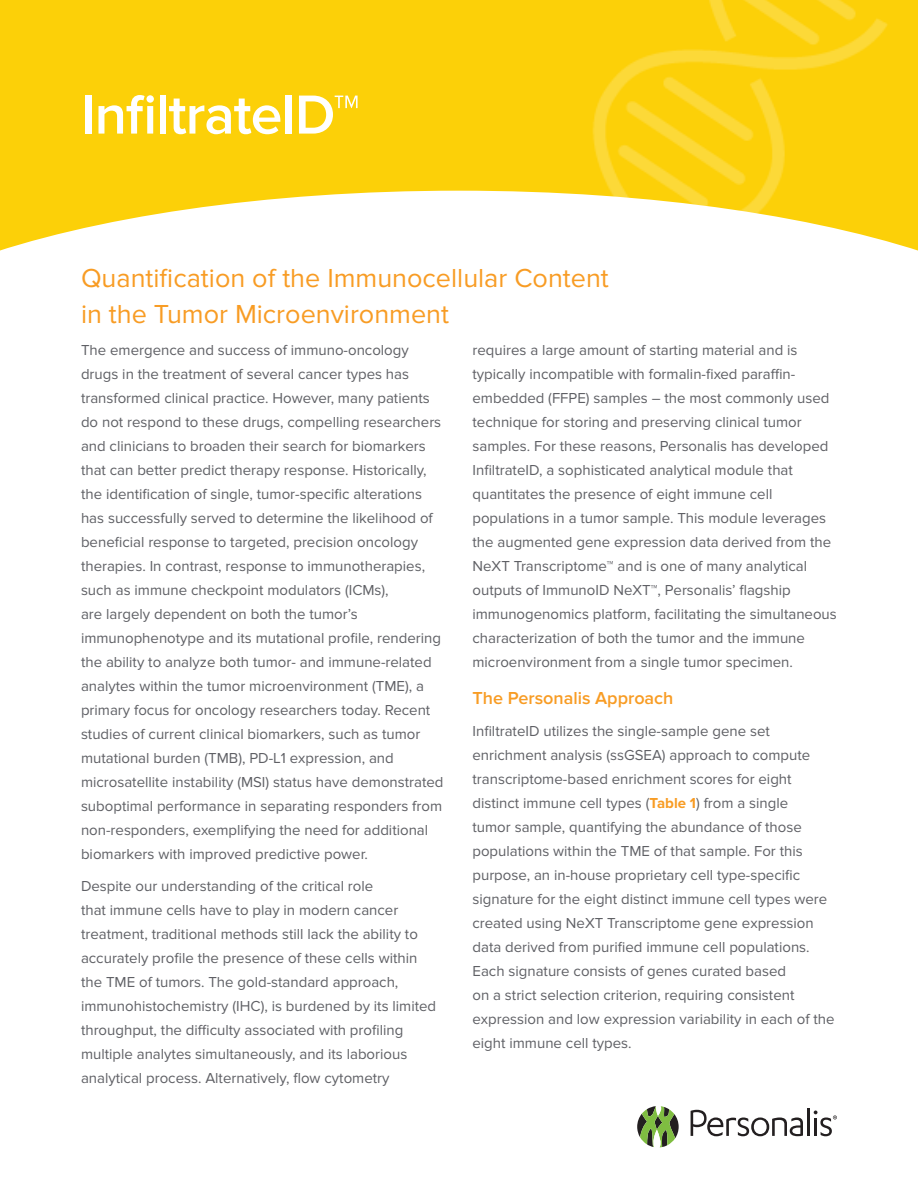
<style>
.page{position:relative;width:918px;height:1188px;background:#fff}
.page>*{position:absolute;margin:0;border:0;box-sizing:border-box;transform-origin:0 0}
.t1{font:600 57px "Proxima Nova";letter-spacing:-.02em;color:#fff}
.t2{font:27px/36px "Proxima Nova";color:#f89c24}
.t3{font:600 18px "Proxima Nova";color:#f89c24}
.t4{font:15px/24px "Proxima Nova";color:#5f6065}
.s1{font-weight:700;color:#f89c24}
</style>
<div class="page">
<hr style="left:807px;top:1108px;width:3px;height:28px;background:#231f20">
<svg style="left:691px;top:1110px;width:112px;height:26px"></svg>
<svg style="left:814px;top:1111px;width:23px;height:25px"></svg>
<svg style="left:637px;top:1106px;width:42px;height:41px"></svg>
<img style="left:10px;top:0;width:908px;height:251px">
<h1 class="t1" style="left:81px;top:82px;width:280px">InfiltrateID™</h1>
<h2 class="t2" style="left:81px;top:261px;width:529px">Quantification of the Immunocellular Content in the Tumor Microenvironment</h2>
<p class="t4" style="left:81px;top:338px;width:364px">The emergence and success of immuno-oncology drugs in the treatment of several cancer types has transformed clinical practice. However, many patients do not respond to these drugs, compelling researchers and clinicians to broaden their search for biomarkers that can better predict therapy response. Historically, the identification of single, tumor-specific alterations has successfully served to determine the likelihood of beneficial response to targeted, precision oncology therapies. In contrast, response to immunotherapies, such as immune checkpoint modulators (ICMs),<br>are largely dependent on both the tumor’s immunophenotype and its mutational profile, rendering the ability to analyze both tumor- and immune-related analytes within the tumor microenvironment (TME), a primary focus for oncology researchers today. Recent studies of current clinical biomarkers, such as tumor mutational burden (TMB), PD-L1 expression, and microsatellite instability (MSI) status have demonstrated suboptimal performance in separating responders from non-responders, exemplifying the need for additional biomarkers with improved predictive power.</p>
<p class="t4" style="left:81px;top:874px;width:357px">Despite our understanding of the critical role<br>that immune cells have to play in modern cancer treatment, traditional methods still lack the ability to accurately profile the presence of these cells within the TME of tumors. The gold-standard approach, immunohistochemistry (IHC), is burdened by its limited throughput, the difficulty associated with profiling multiple analytes simultaneously, and its laborious analytical process. Alternatively, flow cytometry</p>
<p class="t4" style="left:472px;top:338px;width:366px">requires a large amount of starting material and is typically incompatible with formalin-fixed paraffin&shy;embedded (FFPE) samples – the most commonly used technique for storing and preserving clinical tumor samples. For these reasons, Personalis has developed InfiltrateID, a sophisticated analytical module that quantitates the presence of eight immune cell populations in a tumor sample. This module leverages the augmented gene expression data derived from the NeXT Transcriptome™️ and is one of many analytical outputs of ImmunoID NeXT™, Personalis’ flagship immunogenomics platform, facilitating the simultaneous characterization of both the tumor and the immune microenvironment from a single tumor specimen.</p>
<p class="t3" style="left:472px;top:688px;width:202px">The Personalis Approach</p>
<p class="t4" style="left:472px;top:720px;width:364px">InfiltrateID utilizes the single-sample gene set enrichment analysis (ssGSEA) approach to compute transcriptome-based enrichment scores for eight distinct immune cell types (<span class="s1">Table 1</span>) from a single<br>tumor sample, quantifying the abundance of those populations within the TME of that sample. For this purpose, an in-house proprietary cell type-specific signature for the eight distinct immune cell types were created using NeXT Transcriptome gene expression data derived from purified immune cell populations.<br>Each signature consists of genes curated based<br>on a strict selection criterion, requiring consistent expression and low expression variability in each of the eight immune cell types.</p>
</div>
